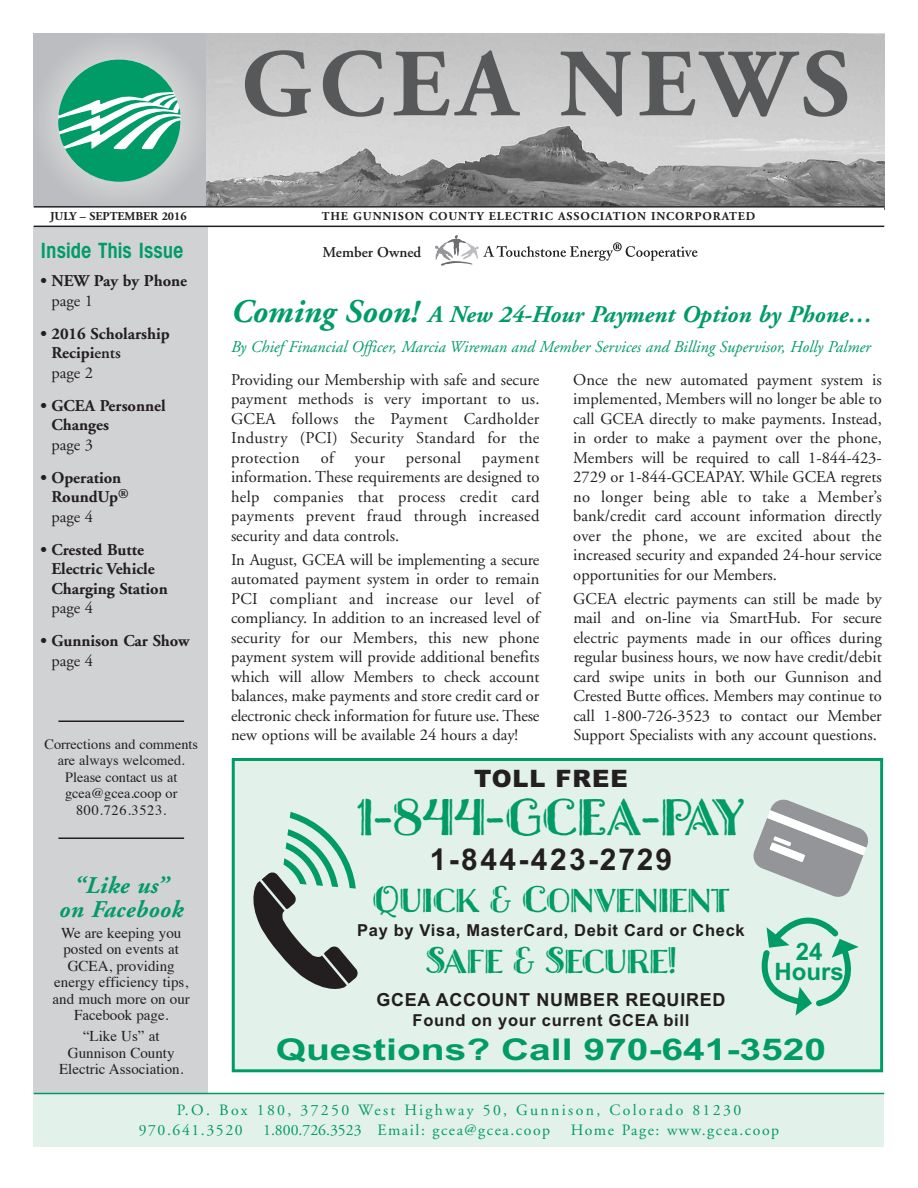
<style>
.page{position:relative;width:918px;height:1188px;background:#fff}
.page>*{position:absolute;margin:0;border:0;box-sizing:border-box;transform-origin:0 0}
.t1{font:700 96px "Adobe Garamond";letter-spacing:.08em;color:#57585a}
.t2{font:48px "Charcuterie Deco";color:#009b67}
.t3{font:34.5px "Charcuterie Deco";color:#009b67}
.t4{font:700 30px "Arial";color:#009b67;scale:1.3 1}
.t5{font:700 30px "Arial";letter-spacing:.08em;color:#231f20}
.t6{font:italic 700 24px/24px "Adobe Garamond";color:#009b67;text-align:center}
.t7{font:900 24px "Arial";letter-spacing:.04em;color:#231f20}
.t8{font:700 24px/19.5px "Arial";color:#009b67;text-align:center}
.t9{font:600 condensed 21px "Avant Garde";color:#009b67}
.t10{font:700 18px "Arial";letter-spacing:.04em;color:#231f20}
.t11{font:16.5px/19.5px "Adobe Garamond";color:#231f20;text-align:justify}
.t12{font:700 16.5px/19.5px "Adobe Garamond";color:#231f20}
.t13{font:italic 16.5px "Adobe Garamond";color:#009b67}
.t14{font:700 16.5px "Arial";letter-spacing:.04em;color:#231f20}
.t15{font:16.5px "Adobe Garamond";letter-spacing:.02em;color:#231f20}
.t16{font:15.75px/21px "Adobe Garamond";letter-spacing:.15em;color:#009b67}
.t17{font:15.75px "Adobe Garamond";letter-spacing:.1em;color:#009b67}
.t18{font:15px/16.5px "Times";color:#231f20;text-align:center}
.t19{font:600 15px "Adobe Garamond";color:#231f20}
.t20{font:14.25px/16.5px "Times";color:#231f20;text-align:center}
.t21{font:700 12px "Adobe Garamond";letter-spacing:.075em;color:#231f20}
.t22{font:700 12px "Adobe Garamond";color:#231f20}
.s1{font-weight:600}
.s2{font-weight:400}
.s3{font-size:33px}
</style>
<div class="page">
<div style="left:34px;top:34px;width:174px;height:174px;background:#c0c1c4"></div>
<svg style="left:58px;top:59px;width:123px;height:123px"></svg>
<div style="left:34px;top:209px;width:174px;height:885px;background:#d1d2d4"></div>
<img style="left:207px;top:34px;width:677px;height:172px">
<svg style="left:435px;top:235px;width:262px;height:30px"></svg>
<div style="left:34px;top:207px;width:850px;height:19px;background:#fff"></div>
<hr style="left:34px;top:206px;width:850px;height:2px;background:#231f20">
<hr style="left:34px;top:226px;width:850px;height:1px;background:#231f20">
<hr style="left:58px;top:720px;width:126px;height:2px;background:#231f20">
<hr style="left:58px;top:837px;width:126px;height:2px;background:#231f20">
<div style="left:34px;top:1094px;width:850px;height:54px;background:#e2f1ea"></div>
<hr style="left:34px;top:1093px;width:850px;height:1px;background:#009b67">
<div style="left:235px;top:761px;width:645px;height:308px;background:#e2f1ea"></div>
<svg style="left:253px;top:811px;width:105px;height:178px"></svg>
<svg style="left:753px;top:799px;width:115px;height:217px"></svg>
<div style="left:232px;top:758px;width:651px;height:314px;border:3px solid #009b67"></div>
<h1 class="t1" style="left:241px;top:47px;width:610px">GCEA NEWS</h1>
<p class="t22" style="left:50px;top:212px;width:138px">JULY – SEPTEMBER 2016</p>
<p class="t21" style="left:322px;top:212px;width:435px">THE GUNNISON COUNTY ELECTRIC ASSOCIATION INCORPORATED</p>
<p class="t9" style="left:40px;top:242px;width:145px">Inside This Issue</p>
<p class="t12" style="left:40px;top:272px;width:148px">• NEW Pay by Phone</p>
<p class="t11" style="left:51px;top:292px;width:43px">page 1</p>
<p class="t12" style="left:51px;top:325px;width:120px;text-indent:-11px">• 2016 Scholarship<br>Recipi<span class="s1">ents<br></span><span class="s2">page 2</span></p>
<p class="t12" style="left:51px;top:397px;width:116px;text-indent:-11px">• GCEA Personnel<br>Changes</p>
<p class="t11" style="left:51px;top:436px;width:43px">page 3</p>
<p class="t12" style="left:51px;top:469px;width:79px;text-indent:-11px">• Operation<br>RoundUp<sup>® </sup><span class="s2">page 4</span></p>
<p class="t12" style="left:51px;top:541px;width:118px;text-indent:-11px">• Crested Butte<br>Electric Vehicle<br>Charging Station</p>
<p class="t11" style="left:51px;top:599px;width:43px">page 4</p>
<p class="t12" style="left:40px;top:632px;width:150px">• Gunnison Car Show</p>
<p class="t11" style="left:51px;top:652px;width:43px">page 4</p>
<p class="t19" style="left:323px;top:246px;width:100px">Member Owned</p>
<h3 class="t6" style="left:231px;top:305px;width:643px"><span class="s3">Coming Soon!</span> A New 24-Hour Payment Option by Phone…</h3>
<p class="t13" style="left:231px;top:340px;width:641px">By Chief Financial Officer, Marcia Wireman and Member Services and Billing Supervisor, Holly Palmer</p>
<p class="t11" style="left:231px;top:371px;width:310px">Providing our Membership with safe and secure payment methods is very important to us.<br>GCEA follows the Payment Cardholder Industry (PCI) Security Standard for the protection</p>
<p class="t11" style="left:573px;top:371px;width:310px">Once the new automated payment system is implemented, Members will no longer be able to call GCEA directly to make payments. Instead, in order to make a payment over the phone, Members will be required to call 1-844-423- 2729 or 1-844-GCEAPAY. While GCEA regrets no longer being able to take a Member’s bank/credit card account information directly over the phone, we are excited about the increased security and expanded 24-hour service opportunities for our Members.</p>
<p class="t11" style="left:573px;top:590px;width:310px">GCEA electric payments can still be made by mail and on-line via SmartHub. For secure electric payments made in our offices during regular business hours, we now have credit/debit card swipe units in both our Gunnison and Crested Butte offices. Members may continue to call 1-800-726-3523 to contact our Member Support Specialists with any account questions.</p>
<h3 class="t7" style="left:474px;top:761px;width:155px">TOLL FREE</h3>
<h2 class="t2" style="left:357px;top:799px;width:389px">1-844-GCEA-PAY</h2>
<h3 class="t5" style="left:430px;top:842px;width:244px">1-844-423-2729</h3>
<h3 class="t3" style="left:372px;top:886px;width:359px">Quick &amp; Convenient</h3>
<p class="t14" style="left:357px;top:921px;width:389px">Pay by Visa, MasterCard, Debit Card or Check</p>
<h3 class="t3" style="left:426px;top:947px;width:252px">Safe &amp; Secure!</h3>
<p class="t10" style="left:376px;top:990px;width:351px">GCEA ACCOUNT NUMBER REQUIRED</p>
<p class="t14" style="left:413px;top:1011px;width:278px">Found on your current GCEA bill</p>
<h3 class="t4" style="left:276px;top:1033px;width:425px">Questions? Call 970-641-3520</h3>
<p class="t11" style="left:321px;top:449px;width:15px">of</p>
<p class="t11" style="left:355px;top:449px;width:32px">your</p>
<p class="t15" style="left:406px;top:451px;width:57px">personal</p>
<p class="t11" style="left:231px;top:449px;width:310px;text-indent:251px">payment information. These requirements are designed to help companies that process credit card payments prevent fraud through increased security and data controls.</p>
<p class="t11" style="left:231px;top:551px;width:310px">In August, GCEA will be implementing a secure automated payment system in order to remain PCI compliant and increase our level of compliancy. In addition to an increased level of security for our Members, this new phone payment system will provide additional benefits which will allow Members to check account balances, make payments and store credit card or electronic check information for future use. These new options will be available 24 hours a day!</p>
<p class="t20" style="left:45px;top:737px;width:155px">Corrections and comments are always welcomed.<br>Please contact us at gcea@gcea.coop or<br>800.726.3523.</p>
<h3 class="t6" style="left:59px;top:875px;width:126px">“Like us” on Facebook</h3>
<p class="t18" style="left:53px;top:926px;width:139px">We are keeping you posted on events at<br>GCEA, providing energy efficiency tips, and much more on our<br>Facebook page.</p>
<p class="t18" style="left:59px;top:1029px;width:126px">“Like Us” at<br>Gunnison County<br>Electric Association.</p>
<p class="t16" style="left:139px;top:1100px;width:604px;text-indent:38px">P.O. Box 180, 37250 West Highway 50, Gunnison, Colorado 81230<br>970.641.3520</p>
<h3 class="t8" style="left:775px;top:942px;width:71px">24<br>Hours</h3>
<p class="t17" style="left:263px;top:1124px;width:289px">1.800.726.3523 Email: gcea@gcea.coop</p>
<p class="t17" style="left:571px;top:1124px;width:210px">Home Page: www.gcea.coop</p>
</div>
